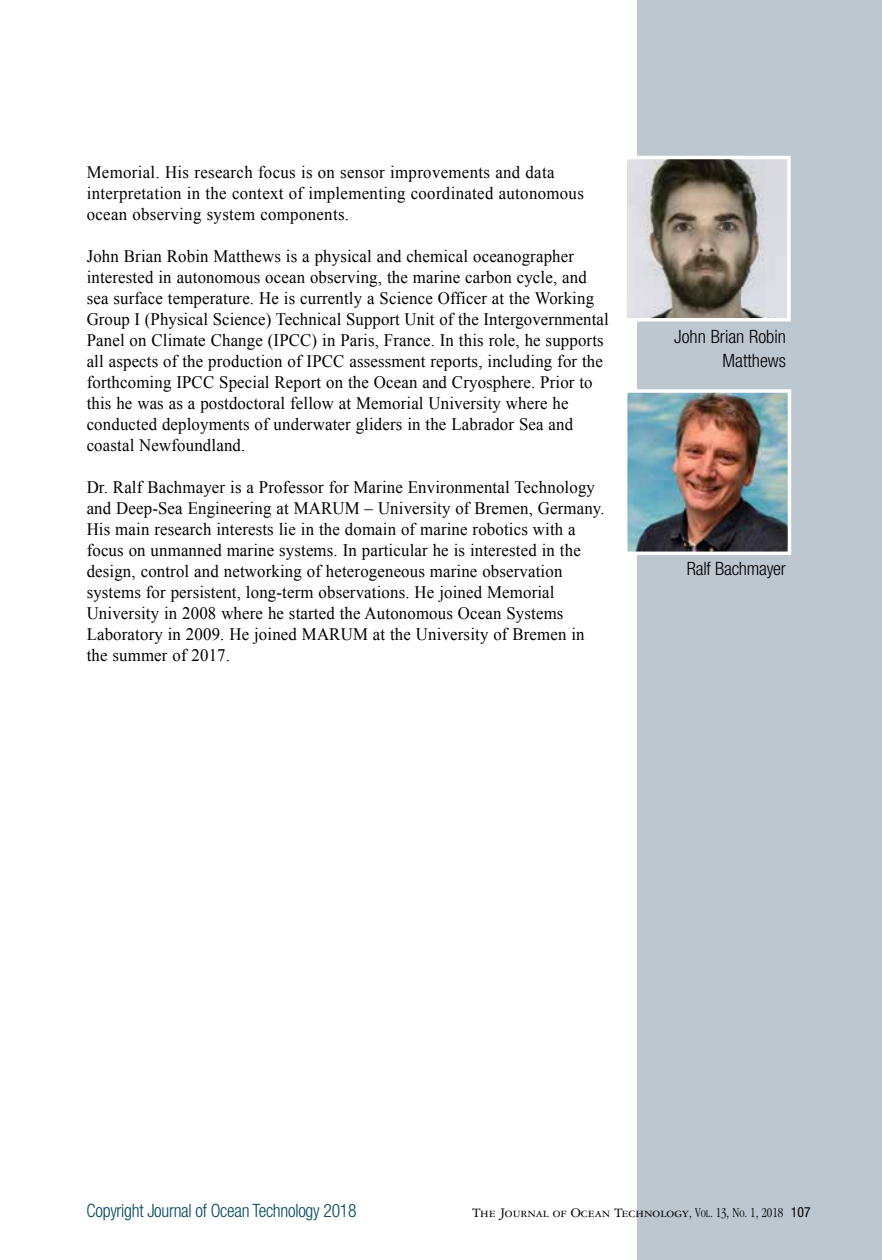
<style>
.page{position:relative;width:882px;height:1260px;background:#fff}
.page>*{position:absolute;margin:0;border:0;box-sizing:border-box;transform-origin:0 0}
.t1{font:300 condensed 18.38px "Helvetica Neue";letter-spacing:-.015em;color:#00495e;scale:.96 1}
.t2{font:300 condensed 18.38px/24.5px "Helvetica Neue";color:#000;text-align:right}
.t3{font:17.5px/21px "Times New Roman";letter-spacing:.01em;color:#000;scale:.96 1}
.t4{font:14px "Garamond Three SC";color:#000}
.s1{font-family:"Garamond";font-weight:300;font-stretch:condensed}
.s2{font-family:"Garamond";font-weight:300;font-stretch:condensed;font-size:10.5px}
.s3{font-family:"Helvetica Neue LT Std";font-stretch:condensed}
</style>
<div class="page">
<div style="left:637px;top:0;width:245px;height:1260px;background:#bcc7d0"></div>
<img style="left:628px;top:161px;width:158px;height:156px">
<div style="left:623px;top:156px;width:168px;height:166px;border:4px solid #fff"></div>
<img style="left:629px;top:394px;width:157px;height:156px">
<div style="left:624px;top:389px;width:167px;height:166px;border:4px solid #fff"></div>
<p class="t3" style="left:87px;top:162px;width:519px">Memorial. His research focus is on sensor improvements and data interpretation in the context of implementing coordinated autonomous ocean observing system components.</p>
<p class="t3" style="left:87px;top:246px;width:545px">John Brian Robin Matthews is a physical and chemical oceanographer interested in autonomous ocean observing, the marine carbon cycle, and sea surface temperature. He is currently a Science Officer at the Working Group I (Physical Science) Technical Support Unit of the Intergovernmental Panel on Climate Change (IPCC) in Paris, France. In this role, he supports all aspects of the production of IPCC assessment reports, including for the forthcoming IPCC Special Report on the Ocean and Cryosphere. Prior to this he was as a postdoctoral fellow at Memorial University where he conducted deployments of underwater gliders in the Labrador Sea and coastal Newfoundland.</p>
<p class="t3" style="left:87px;top:477px;width:541px">Dr. Ralf Bachmayer is a Professor for Marine Environmental Technology and Deep-Sea Engineering at MARUM – University of Bremen, Germany.<br>His main research interests lie in the domain of marine robotics with a focus on unmanned marine systems. In particular he is interested in the design, control and networking of heterogeneous marine observation systems for persistent, long-term observations. He joined Memorial University in 2008 where he started the Autonomous Ocean Systems Laboratory in 2009. He joined MARUM at the University of Bremen in the summer of 2017.</p>
<p class="t2" style="left:674px;top:324px;width:113px">John Brian Robin<br>Matthews</p>
<p class="t2" style="left:687px;top:557px;width:100px">Ralf Bachmayer</p>
<p class="t1" style="left:87px;top:1200px;width:283px">Copyright Journal of Ocean Technology 2018</p>
<p class="t4" style="left:472px;top:1205px;width:340px">The Journal of Ocean Technology<span class="s1">,</span> <span class="s1">V</span><span class="s2">ol</span><span class="s1">. 13, N</span><span class="s2">o</span><span class="s1">. 1, 2018</span> <span class="s3">107</span></p>
</div>
